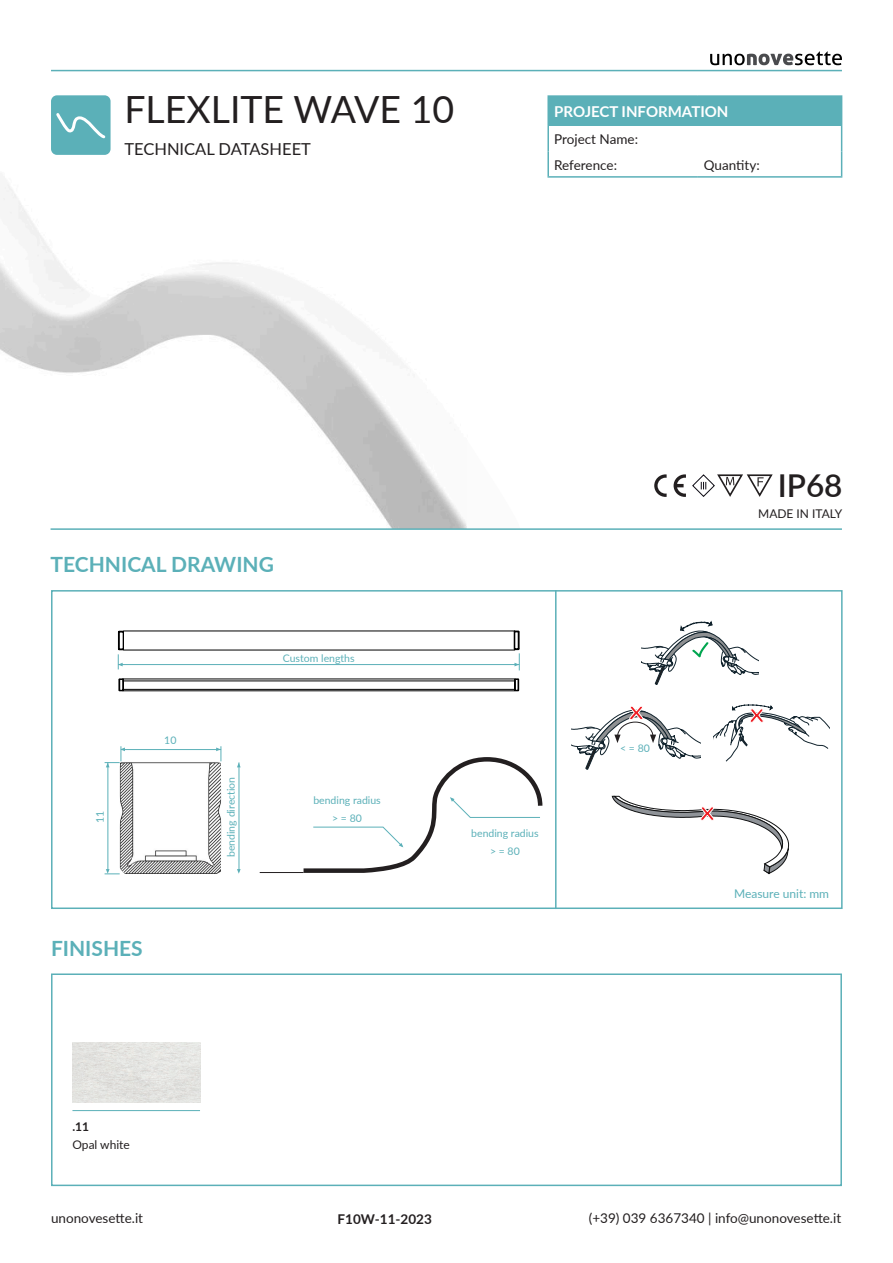
<style>
.page{position:relative;width:893px;height:1263px;background:#fff}
.page>*{position:absolute;margin:0;border:0;box-sizing:border-box;transform-origin:0 0}
.t1{font:37.5px "Lato";color:#231f20}
.t2{font:600 31.5px "Lato";color:#231f20}
.t3{font:700 21px "Lato";color:#5bb0b8}
.t4{font:16.5px "Lato";color:#231f20}
.t5{font:700 15px "Lato";color:#fff}
.t6{font:13.5px/25.5px "Lato";color:#231f20}
.t7{font:700 13.5px "Lato";color:#231f20}
.t8{font:12px "Lato";color:#231f20}
.t9{font:12px "Lato";color:#5bb0b8}
.t10{font:700 12px "Lato";color:#231f20}
.Body_Text{font:10.5px "Lato";color:#5bb0b8}
</style>
<div class="page">
<svg style="left:710px;top:51px;width:132px;height:14px"></svg>
<hr style="left:51px;top:70px;width:791px;height:1px;background:#5bb0b8">
<div style="left:51px;top:973px;width:791px;height:213px;border:2px solid #5bb0b8"></div>
<div style="left:548px;top:96px;width:294px;height:30px;background:#5bb0b8"></div>
<hr style="left:547px;top:126px;width:2px;height:25px;background:#5bb0b8">
<hr style="left:547px;top:151px;width:2px;height:25px;background:#5bb0b8">
<hr style="left:547px;top:95px;width:151px;height:2px;background:#5bb0b8">
<hr style="left:547px;top:97px;width:2px;height:29px;background:#5bb0b8">
<hr style="left:698px;top:95px;width:144px;height:2px;background:#5bb0b8">
<svg style="left:841px;top:126px;width:1px;height:50px"></svg>
<hr style="left:547px;top:176px;width:151px;height:2px;background:#5bb0b8">
<hr style="left:698px;top:176px;width:144px;height:2px;background:#5bb0b8">
<div style="left:51px;top:95px;width:60px;height:60px;background:#5bb0b8;border-radius:6px"></div>
<hr style="left:72px;top:1110px;width:128px;height:1px;background:#5bb0b8">
<div style="left:51px;top:590px;width:792px;height:319px;border:2px solid #5bb0b8"></div>
<svg style="left:654px;top:474px;width:13px;height:23px"></svg>
<svg style="left:674px;top:474px;width:12px;height:23px"></svg>
<svg style="left:56px;top:113px;width:50px;height:26px"></svg>
<svg style="left:692px;top:474px;width:81px;height:23px"></svg>
<svg style="left:118px;top:630px;width:402px;height:61px"></svg>
<hr style="left:118px;top:664px;width:401px;height:1px;background:#5bb0b8">
<img style="left:120px;top:761px;width:101px;height:113px">
<hr style="left:121px;top:749px;width:100px;height:1px;background:#5bb0b8">
<svg style="left:216px;top:746px;width:6px;height:15px"></svg>
<hr style="left:108px;top:762px;width:1px;height:109px;background:#5bb0b8">
<svg style="left:105px;top:869px;width:15px;height:6px"></svg>
<svg style="left:105px;top:746px;width:20px;height:21px"></svg>
<hr style="left:239px;top:762px;width:1px;height:109px;background:#5bb0b8">
<svg style="left:237px;top:869px;width:4px;height:5px"></svg>
<hr style="left:260px;top:872px;width:44px;height:1px;background:#231f20">
<svg style="left:303px;top:757px;width:240px;height:116px"></svg>
<img style="left:72px;top:1043px;width:128px;height:59px">
<img style="left:0;top:184px;width:467px;height:345px">
<hr style="left:51px;top:528px;width:791px;height:2px;background:#5bb0b8">
<svg style="left:714px;top:705px;width:115px;height:56px"></svg>
<svg style="left:612px;top:796px;width:177px;height:78px"></svg>
<svg style="left:642px;top:620px;width:117px;height:65px"></svg>
<svg style="left:571px;top:706px;width:129px;height:63px"></svg>
<hr style="left:555px;top:590px;width:2px;height:319px;background:#5bb0b8">
<p class="t1" style="left:124px;top:83px;width:331px">FLEXLITE WAVE 10</p>
<p class="t4" style="left:124px;top:137px;width:188px">TECHNICAL DATASHEET</p>
<p class="t5" style="left:554px;top:101px;width:176px">PROJECT INFORMATION</p>
<p class="t6" style="left:554px;top:126px;width:85px">Project Name:<br>Reference:</p>
<p class="t6" style="left:704px;top:151px;width:57px">Quantity:</p>
<h3 class="t3" style="left:51px;top:549px;width:225px">TECHNICAL DRAWING</h3>
<p class="Body_Text" style="left:92px;top:823px;width:14px;rotate:-90deg">11</p>
<p class="Body_Text" style="left:164px;top:733px;width:14px">10</p>
<p class="Body_Text" style="left:224px;top:857px;width:82px;rotate:-90deg">bending direction</p>
<p class="Body_Text" style="left:283px;top:650px;width:73px">Custom lengths</p>
<p class="Body_Text" style="left:313px;top:792px;width:69px">bending radius</p>
<p class="Body_Text" style="left:332px;top:811px;width:31px">&gt; = 80</p>
<h3 class="t3" style="left:51px;top:933px;width:93px">FINISHES</h3>
<p class="t10" style="left:72px;top:1117px;width:18px">.11</p>
<p class="t8" style="left:72px;top:1135px;width:59px">Opal white</p>
<p class="t2" style="left:778px;top:463px;width:66px">IP68</p>
<p class="t8" style="left:758px;top:505px;width:86px">MADE IN ITALY</p>
<p class="Body_Text" style="left:471px;top:825px;width:69px">bending radius</p>
<p class="Body_Text" style="left:490px;top:844px;width:31px">&gt; = 80</p>
<p class="Body_Text" style="left:620px;top:741px;width:31px">&lt; = 80</p>
<p class="t9" style="left:734px;top:885px;width:97px">Measure unit: mm</p>
<p class="t6" style="left:51px;top:1204px;width:94px">unonovesette.it</p>
<p class="t6" style="left:589px;top:1204px;width:254px">(+39) 039 6367340 | info@unonovesette.it</p>
<p class="t7" style="left:338px;top:1209px;width:96px">F10W-11-2023</p>
</div>
